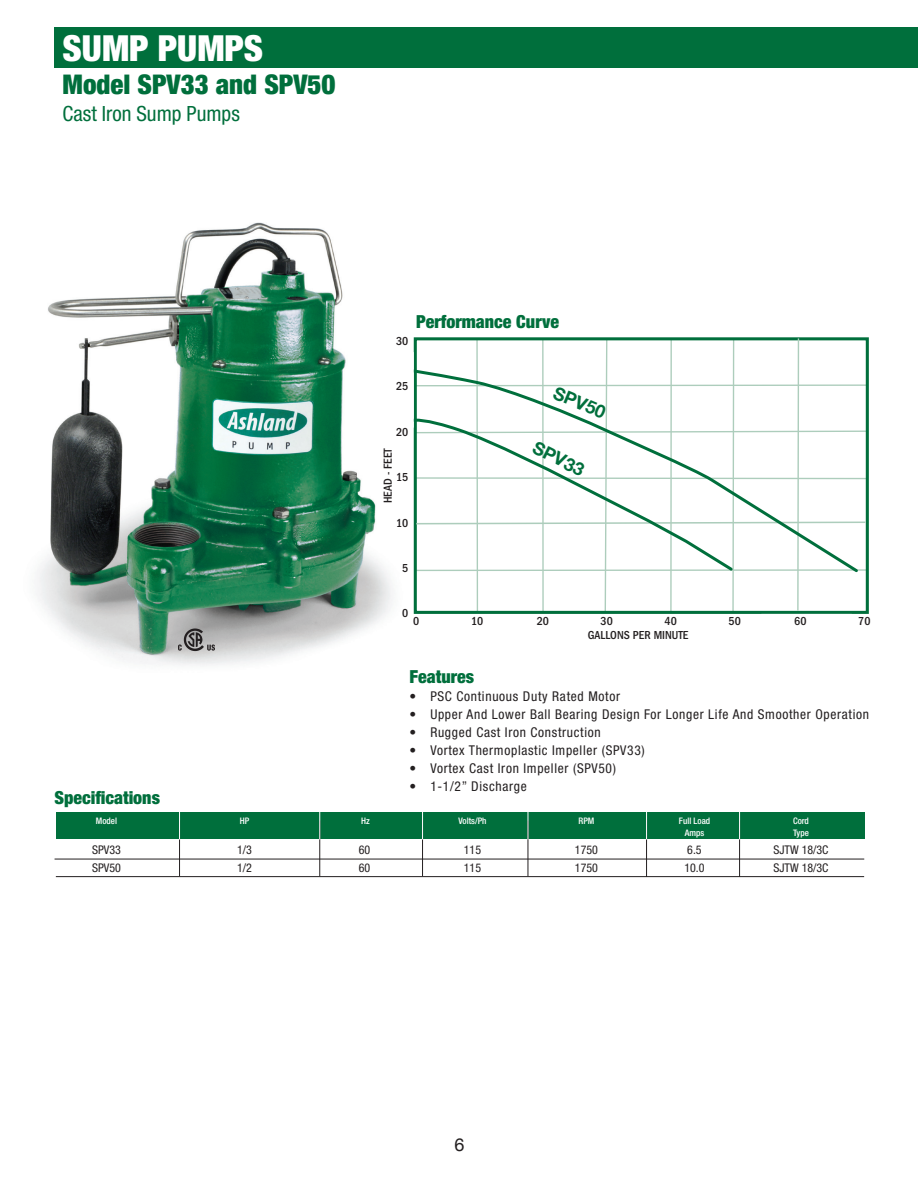
<style>
.page{position:relative;width:918px;height:1188px;background:#fff}
.page>*{position:absolute;margin:0;border:0;box-sizing:border-box;transform-origin:0 0}
.t1{font:900 condensed 36px "Helvetica Neue";color:#fff}
.t2{font:900 condensed 27px "Helvetica Neue";color:#006f3c}
.t3{font:condensed 21px "Helvetica Neue";color:#006f3c}
.t4{font:900 condensed 18px "Helvetica Neue";color:#006f3c}
.t5{font:700 18px "Helvetica Neue";color:#006f3c}
.t6{font:18px "Helvetica Neue";color:#231f20}
.t7{font:condensed 13.5px "Helvetica Neue";letter-spacing:.05em;color:#231f20}
.t8{font:condensed 12px "Helvetica Neue";color:#231f20}
.t9{font:500 condensed 12px "Franklin Gothic";color:#231f20}
.t10{font:500 condensed 9px "Helvetica Neue";color:#fff}
</style>
<div class="page">
<img style="left:38px;top:222px;width:354px;height:443px">
<svg style="left:415px;top:337px;width:452px;height:275px"></svg>
<svg style="left:413px;top:368px;width:446px;height:206px"></svg>
<div style="left:405px;top:352px;width:9px;height:76px;background:#fff;border:1px solid #fff"></div>
<div style="left:54px;top:27px;width:864px;height:41px;background:#006f3c"></div>
<div style="left:56px;top:812px;width:808px;height:27px;background:#006f3c"></div>
<hr style="left:55px;top:859px;width:809px;height:1px;background:#231f20">
<hr style="left:56px;top:876px;width:808px;height:1px;background:#231f20">
<hr style="left:179px;top:821px;width:1px;height:55px;background:#231f20">
<hr style="left:422px;top:821px;width:1px;height:55px;background:#231f20">
<hr style="left:528px;top:821px;width:1px;height:55px;background:#231f20">
<hr style="left:739px;top:821px;width:1px;height:56px;background:#231f20">
<svg style="left:739px;top:812px;width:1px;height:27px"></svg>
<hr style="left:646px;top:819px;width:1px;height:58px;background:#231f20">
<hr style="left:319px;top:821px;width:1px;height:55px;background:#231f20">
<svg style="left:646px;top:812px;width:1px;height:27px"></svg>
<svg style="left:528px;top:812px;width:1px;height:27px"></svg>
<svg style="left:422px;top:812px;width:1px;height:27px"></svg>
<svg style="left:319px;top:812px;width:1px;height:27px"></svg>
<svg style="left:179px;top:812px;width:1px;height:27px"></svg>
<svg style="left:178px;top:628px;width:37px;height:23px"></svg>
<h1 class="t1" style="left:63px;top:26px;width:202px">SUMP PUMPS</h1>
<h2 class="t2" style="left:63px;top:62px;width:274px">Model SPV33 and SPV50</h2>
<h3 class="t3" style="left:63px;top:101px;width:179px">Cast Iron Sump Pumps</h3>
<h3 class="t4" style="left:54px;top:787px;width:107px">Specifications</h3>
<h3 class="t4" style="left:416px;top:311px;width:144px">Performance Curve</h3>
<p class="t9" style="left:396px;top:334px;width:14px">30</p>
<p class="t9" style="left:396px;top:379px;width:14px">25</p>
<p class="t9" style="left:396px;top:425px;width:14px">20</p>
<p class="t9" style="left:396px;top:470px;width:14px">15</p>
<p class="t9" style="left:396px;top:516px;width:14px">10</p>
<p class="t9" style="left:402px;top:561px;width:8px">5</p>
<p class="t9" style="left:402px;top:607px;width:8px">0</p>
<h3 class="t5" style="left:561px;top:377px;width:57px;rotate:23deg">SPV50</h3>
<h3 class="t5" style="left:542px;top:431px;width:57px;rotate:27deg">SPV33</h3>
<p class="t9" style="left:381px;top:503px;width:57px;rotate:-90deg">HEAD - FEET</p>
<p class="t9" style="left:413px;top:614px;width:8px">0</p>
<p class="t9" style="left:471px;top:614px;width:14px">10</p>
<p class="t9" style="left:537px;top:614px;width:14px">20</p>
<p class="t9" style="left:601px;top:614px;width:14px">30</p>
<p class="t9" style="left:665px;top:614px;width:14px">40</p>
<p class="t9" style="left:729px;top:614px;width:14px">50</p>
<p class="t9" style="left:794px;top:614px;width:14px">60</p>
<p class="t9" style="left:858px;top:614px;width:14px">70</p>
<p class="t9" style="left:588px;top:628px;width:102px">GALLONS PER MINUTE</p>
<h3 class="t4" style="left:409px;top:665px;width:66px">Features</h3>
<p class="t7" style="left:409px;top:688px;width:212px">• PSC Continuous Duty Rated Motor</p>
<p class="t7" style="left:409px;top:706px;width:461px">• Upper And Lower Ball Bearing Design For Longer Life And Smoother Operation</p>
<p class="t7" style="left:409px;top:724px;width:193px">• Rugged Cast Iron Construction</p>
<p class="t7" style="left:409px;top:742px;width:237px">• Vortex Thermoplastic Impeller (SPV33)</p>
<p class="t7" style="left:409px;top:760px;width:208px">• Vortex Cast Iron Impeller (SPV50)</p>
<p class="t7" style="left:409px;top:778px;width:119px">• 1-1/2” Discharge</p>
<p class="t10" style="left:96px;top:815px;width:23px">Model</p>
<p class="t10" style="left:240px;top:815px;width:11px">HP</p>
<p class="t10" style="left:361px;top:815px;width:10px">Hz</p>
<p class="t10" style="left:458px;top:815px;width:30px">Volts/Ph</p>
<p class="t10" style="left:579px;top:815px;width:17px">RPM</p>
<p class="t10" style="left:679px;top:815px;width:33px">Full Load</p>
<p class="t10" style="left:793px;top:815px;width:17px">Cord</p>
<p class="t10" style="left:685px;top:827px;width:21px">Amps</p>
<p class="t10" style="left:793px;top:827px;width:17px">Type</p>
<p class="t8" style="left:92px;top:843px;width:30px">SPV33</p>
<p class="t8" style="left:237px;top:843px;width:16px">1/3</p>
<p class="t8" style="left:359px;top:843px;width:13px">60</p>
<p class="t8" style="left:464px;top:843px;width:19px">115</p>
<p class="t8" style="left:575px;top:843px;width:25px">1750</p>
<p class="t8" style="left:687px;top:843px;width:16px">6.5</p>
<p class="t8" style="left:773px;top:843px;width:57px">SJTW 18/3C</p>
<p class="t8" style="left:92px;top:861px;width:30px">SPV50</p>
<p class="t8" style="left:237px;top:861px;width:16px">1/2</p>
<p class="t8" style="left:359px;top:861px;width:13px">60</p>
<p class="t8" style="left:464px;top:861px;width:19px">115</p>
<p class="t8" style="left:575px;top:861px;width:25px">1750</p>
<p class="t8" style="left:684px;top:861px;width:22px">10.0</p>
<p class="t8" style="left:773px;top:861px;width:57px">SJTW 18/3C</p>
<h3 class="t6" style="left:455px;top:1129px;width:12px">6</h3>
</div>
